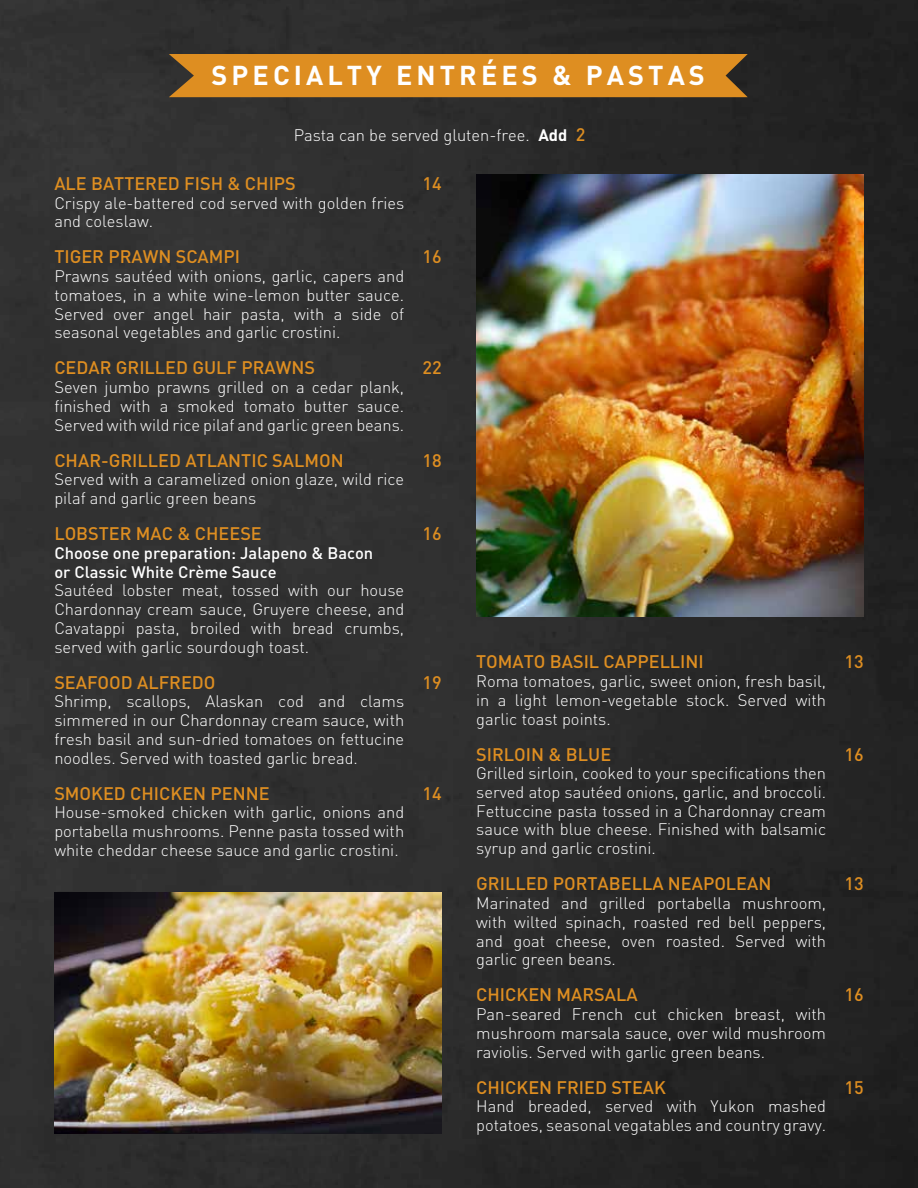
<style>
.page{position:relative;width:918px;height:1188px;background:#fff}
.page>*{position:absolute;margin:0;border:0;box-sizing:border-box;transform-origin:0 0}
.t1{font:700 27px "DIN";letter-spacing:.15em;color:#fff}
.t2{font:500 18px "DIN";color:#de8e21}
.t3{font:300 16.5px/18.8px "DIN";color:#fff;text-align:justify}
.t4{font:500 16.5px/18.8px "DIN";color:#fff}
.s1{font-weight:700}
.s2{font-weight:500;font-size:18px;color:#de8e21}
</style>
<div class="page">
<img style="left:0;top:0;width:918px;height:1188px">
<div style="left:169px;top:54px;width:579px;height:43px;background:#de8e21"></div>
<img style="left:476px;top:175px;width:388px;height:442px">
<img style="left:54px;top:892px;width:388px;height:242px">
<h1 class="t1" style="left:212px;top:58px;width:495px">SPECIALTY ENTRÉES &amp; PASTAS</h1>
<p class="t3" style="left:294px;top:126px;width:293px">Pasta can be served gluten-free. <span class="s1">Add</span> <span class="s2">2</span></p>
<p class="t2" style="left:54px;top:172px;width:243px">ALE BATTERED FISH &amp; CHIPS</p>
<p class="t2" style="left:423px;top:172px;width:21px">14</p>
<p class="t3" style="left:54px;top:193px;width:351px">Crispy ale-battered cod served with golden fries and coleslaw.</p>
<p class="t2" style="left:54px;top:245px;width:187px">TIGER PRAWN SCAMPI</p>
<p class="t2" style="left:423px;top:245px;width:21px">16</p>
<p class="t3" style="left:54px;top:267px;width:351px">Prawns sautéed with onions, garlic, capers and tomatoes, in a white wine-lemon butter sauce.<br>Served over angel hair pasta, with a side of seasonal vegetables and garlic crostini.</p>
<p class="t2" style="left:54px;top:356px;width:262px">CEDAR GRILLED GULF PRAWNS</p>
<p class="t2" style="left:423px;top:356px;width:21px">22</p>
<p class="t3" style="left:54px;top:378px;width:351px">Seven jumbo prawns grilled on a cedar plank, finished with a smoked tomato butter sauce.<br>Served with wild rice pilaf and garlic green beans.</p>
<p class="t2" style="left:54px;top:449px;width:291px">CHAR-GRILLED ATLANTIC SALMON</p>
<p class="t2" style="left:423px;top:449px;width:21px">18</p>
<p class="t3" style="left:54px;top:470px;width:351px">Served with a caramelized onion glaze, wild rice pilaf and garlic green beans</p>
<p class="t2" style="left:54px;top:522px;width:209px">LOBSTER MAC &amp; CHEESE</p>
<p class="t2" style="left:423px;top:522px;width:21px">16</p>
<p class="t4" style="left:54px;top:543px;width:321px">Choose one preparation: Jalapeno &amp; Bacon or Classic White Crème Sauce</p>
<p class="t3" style="left:54px;top:581px;width:351px">Sautéed lobster meat, tossed with our house Chardonnay cream sauce, Gruyere cheese, and Cavatappi pasta, broiled with bread crumbs, served with garlic sourdough toast.</p>
<p class="t2" style="left:54px;top:671px;width:163px">SEAFOOD ALFREDO</p>
<p class="t2" style="left:423px;top:671px;width:21px">19</p>
<p class="t3" style="left:54px;top:692px;width:351px">Shrimp, scallops, Alaskan cod and clams simmered in our Chardonnay cream sauce, with fresh basil and sun-dried tomatoes on fettucine noodles. Served with toasted garlic bread.</p>
<p class="t2" style="left:54px;top:782px;width:217px">SMOKED CHICKEN PENNE</p>
<p class="t2" style="left:423px;top:782px;width:21px">14</p>
<p class="t3" style="left:54px;top:803px;width:351px">House-smoked chicken with garlic, onions and portabella mushrooms. Penne pasta tossed with white cheddar cheese sauce and garlic crostini.</p>
<p class="t2" style="left:476px;top:650px;width:229px">TOMATO BASIL CAPPELLINI</p>
<p class="t2" style="left:844px;top:650px;width:21px">13</p>
<p class="t3" style="left:476px;top:672px;width:351px">Roma tomatoes, garlic, sweet onion, fresh basil, in a light lemon-vegetable stock. Served with garlic toast points.</p>
<p class="t2" style="left:476px;top:743px;width:136px">SIRLOIN &amp; BLUE</p>
<p class="t2" style="left:844px;top:743px;width:21px">16</p>
<p class="t3" style="left:476px;top:764px;width:351px">Grilled sirloin, cooked to your specifications then served atop sautéed onions, garlic, and broccoli.<br>Fettuccine pasta tossed in a Chardonnay cream sauce with blue cheese. Finished with balsamic syrup and garlic crostini.</p>
<p class="t2" style="left:476px;top:872px;width:297px">GRILLED PORTABELLA NEAPOLEAN</p>
<p class="t2" style="left:844px;top:872px;width:21px">13</p>
<p class="t3" style="left:476px;top:894px;width:351px">Marinated and grilled portabella mushroom, with wilted spinach, roasted red bell peppers, and goat cheese, oven roasted. Served with garlic green beans.</p>
<p class="t2" style="left:476px;top:983px;width:163px">CHICKEN MARSALA</p>
<p class="t2" style="left:844px;top:983px;width:21px">16</p>
<p class="t3" style="left:476px;top:1005px;width:351px">Pan-seared French cut chicken breast, with mushroom marsala sauce, over wild mushroom raviolis. Served with garlic green beans.</p>
<p class="t2" style="left:476px;top:1076px;width:191px">CHICKEN FRIED STEAK</p>
<p class="t2" style="left:844px;top:1076px;width:21px">15</p>
<p class="t3" style="left:476px;top:1097px;width:351px">Hand breaded, served with Yukon mashed potatoes, seasonal vegatables and country gravy.</p>
</div>
